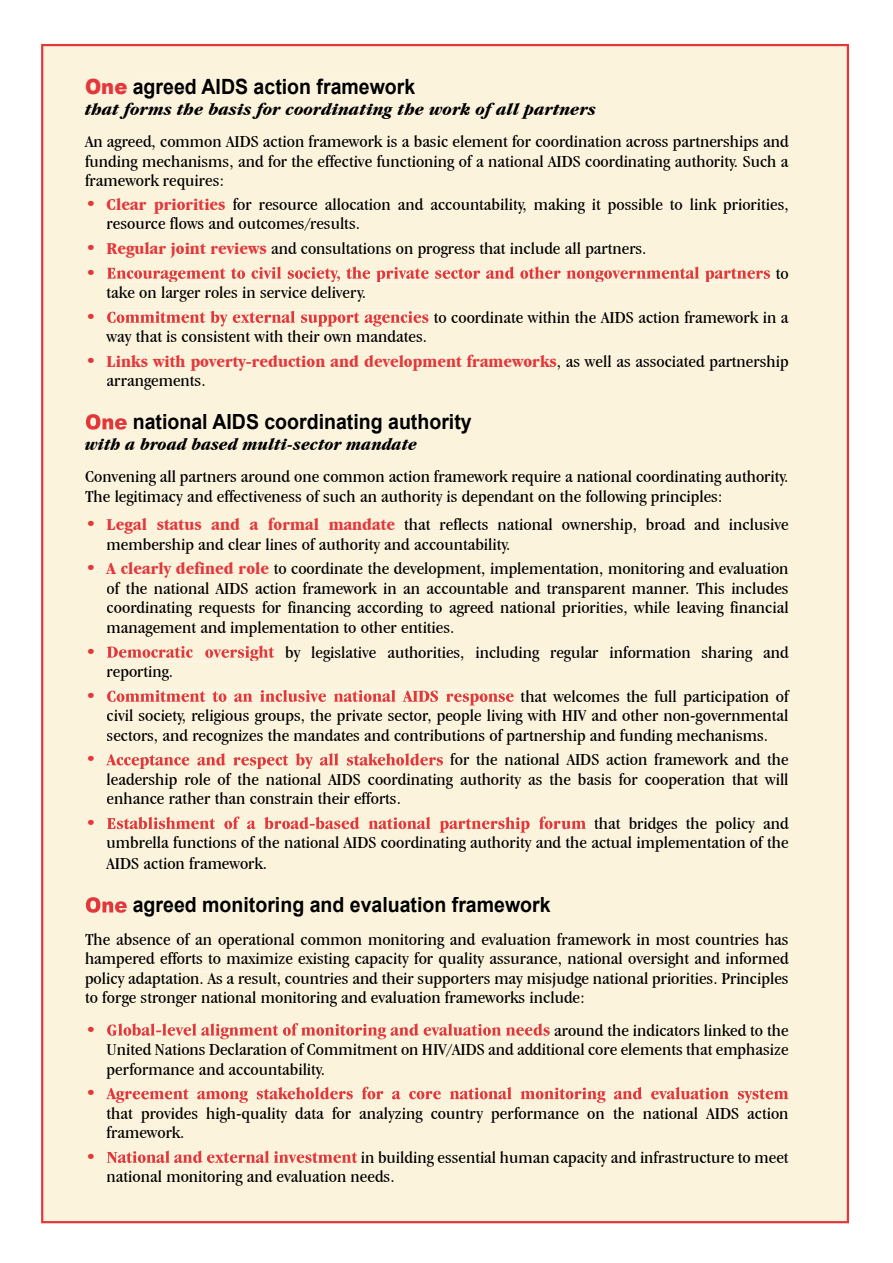
<style>
.page{position:relative;width:893px;height:1263px;background:#fff}
.page>*{position:absolute;margin:0;border:0;box-sizing:border-box;transform-origin:0 0}
.t1{font:700 21px "Arial";color:#000;scale:.93 1}
.t2{font:condensed 17.25px/19.5px "Garamond IT Cby BT";color:#000;text-align:justify;scale:1.15 1}
.t3{font:700 condensed 17.25px/19.5px "Garamond IT Cby BT";color:#e2383c;scale:1.15 1}
.t4{font:italic 700 condensed 17.25px "Garamond IT Cby BT";color:#000;scale:1.2 1}
.t5{font:italic 700 condensed 17.25px "Garamond IT Cby BT";color:#000;scale:1.15 1}
.t6{font:condensed 17.25px "Garamond IT Cby BT";color:#e2383c;scale:1.15 1}
.s1{font-weight:900;color:#e2383c}
.s2{color:#e2383c}
.s3{font-weight:700;color:#e2383c}
.s4{font-weight:400}
.s5{font-weight:400;color:#000}
</style>
<div class="page">
<div style="left:41px;top:44px;width:808px;height:1179px;background:#fbf3dc"></div>
<div style="left:133px;top:79px;width:282px;height:20px;background:#fbf3dc"></div>
<div style="left:85px;top:102px;width:511px;height:17px;background:#fbf3dc"></div>
<div style="left:84px;top:135px;width:705px;height:16px;background:#fbf3dc"></div>
<div style="left:85px;top:154px;width:704px;height:16px;background:#fbf3dc"></div>
<div style="left:85px;top:174px;width:138px;height:16px;background:#fbf3dc"></div>
<div style="left:233px;top:198px;width:556px;height:16px;background:#fbf3dc"></div>
<div style="left:107px;top:217px;width:253px;height:14px;background:#fbf3dc"></div>
<div style="left:272px;top:242px;width:373px;height:16px;background:#fbf3dc"></div>
<svg style="left:107px;top:266px;width:663px;height:16px;background:#f4c1b1"></svg>
<div style="left:771px;top:269px;width:18px;height:10px;background:#fbf3dc"></div>
<div style="left:107px;top:286px;width:258px;height:16px;background:#fbf3dc"></div>
<svg style="left:107px;top:311px;width:321px;height:16px;background:#f3bfaf"></svg>
<div style="left:429px;top:310px;width:360px;height:13px;background:#fbf3dc"></div>
<div style="left:106px;top:330px;width:321px;height:16px;background:#fbf3dc"></div>
<div style="left:558px;top:355px;width:231px;height:16px;background:#fbf3dc"></div>
<div style="left:107px;top:376px;width:97px;height:14px;background:#fbf3dc"></div>
<svg style="left:86px;top:414px;width:41px;height:16px"></svg>
<div style="left:127px;top:414px;width:345px;height:20px;background:#fbf3dc"></div>
<div style="left:85px;top:438px;width:332px;height:12px;background:#fbf3dc"></div>
<div style="left:86px;top:470px;width:703px;height:16px;background:#fbf3dc"></div>
<div style="left:85px;top:490px;width:636px;height:16px;background:#fbf3dc"></div>
<div style="left:395px;top:518px;width:394px;height:16px;background:#fbf3dc"></div>
<div style="left:107px;top:538px;width:402px;height:16px;background:#fbf3dc"></div>
<div style="left:269px;top:562px;width:520px;height:16px;background:#fbf3dc"></div>
<div style="left:107px;top:582px;width:682px;height:16px;background:#fbf3dc"></div>
<div style="left:107px;top:601px;width:682px;height:16px;background:#fbf3dc"></div>
<div style="left:107px;top:621px;width:346px;height:16px;background:#fbf3dc"></div>
<svg style="left:107px;top:645px;width:167px;height:16px;background:#f4c0b0"></svg>
<div style="left:274px;top:645px;width:515px;height:16px;background:#fbf3dc"></div>
<div style="left:107px;top:666px;width:66px;height:15px;background:#fbf3dc"></div>
<svg style="left:107px;top:689px;width:407px;height:16px;background:#f4c2b2"></svg>
<div style="left:514px;top:689px;width:276px;height:16px;background:#fbf3dc"></div>
<div style="left:107px;top:709px;width:682px;height:16px;background:#fbf3dc"></div>
<div style="left:107px;top:728px;width:660px;height:16px;background:#fbf3dc"></div>
<svg style="left:106px;top:753px;width:337px;height:16px;background:#f4c1b1"></svg>
<div style="left:443px;top:753px;width:346px;height:12px;background:#fbf3dc"></div>
<div style="left:107px;top:772px;width:682px;height:17px;background:#fbf3dc"></div>
<div style="left:107px;top:792px;width:293px;height:12px;background:#fbf3dc"></div>
<svg style="left:107px;top:816px;width:479px;height:17px;background:#f4c3b3"></svg>
<div style="left:586px;top:817px;width:203px;height:16px;background:#fbf3dc"></div>
<div style="left:107px;top:836px;width:682px;height:16px;background:#fbf3dc"></div>
<div style="left:106px;top:857px;width:161px;height:13px;background:#fbf3dc"></div>
<svg style="left:86px;top:897px;width:41px;height:16px"></svg>
<div style="left:127px;top:897px;width:423px;height:20px;background:#fbf3dc"></div>
<div style="left:85px;top:932px;width:704px;height:16px;background:#fbf3dc"></div>
<div style="left:85px;top:952px;width:704px;height:16px;background:#fbf3dc"></div>
<div style="left:85px;top:972px;width:704px;height:15px;background:#fbf3dc"></div>
<div style="left:85px;top:991px;width:498px;height:16px;background:#fbf3dc"></div>
<svg style="left:107px;top:1023px;width:443px;height:16px;background:#f3beae"></svg>
<div style="left:550px;top:1023px;width:239px;height:13px;background:#fbf3dc"></div>
<div style="left:107px;top:1043px;width:682px;height:16px;background:#fbf3dc"></div>
<div style="left:107px;top:1062px;width:217px;height:16px;background:#fbf3dc"></div>
<svg style="left:106px;top:1087px;width:682px;height:16px;background:#f4c2b2"></svg>
<div style="left:107px;top:1106px;width:682px;height:16px;background:#fbf3dc"></div>
<div style="left:107px;top:1126px;width:76px;height:12px;background:#fbf3dc"></div>
<svg style="left:107px;top:1150px;width:250px;height:13px;background:#f2b3a5"></svg>
<div style="left:357px;top:1150px;width:432px;height:16px;background:#fbf3dc"></div>
<div style="left:107px;top:1170px;width:286px;height:16px;background:#fbf3dc"></div>
<p class="t1" style="left:85px;top:72px;width:357px"><span class="s1">One</span> agreed AIDS action framework</p>
<p class="t4" style="left:85px;top:99px;width:427px">that forms the basis for coordinating the work of all partners</p>
<p class="t2" style="left:85px;top:132px;width:613px">An agreed, common AIDS action framework is a basic element for coordination across partnerships and funding mechanisms, and for the effective functioning of a national AIDS coordinating authority. Such a framework requires:</p>
<p class="t2" style="left:107px;top:194px;width:595px;text-indent:-22px"><span class="s2">•</span> <span class="s3">Clear priorities</span> for resource allocation and accountability, making it possible to link priorities, resource flows and outcomes/results.</p>
<p class="t2" style="left:85px;top:236px;width:490px;line-height:24.6px"><span class="s2">•</span> <span class="s3">Regular joint reviews</span> and consultations on progress that include all partners. <span class="s2">•</span></p>
<p class="t2" style="left:776px;top:263px;width:13px">to</p>
<p class="t2" style="left:107px;top:283px;width:227px">take on larger roles in service delivery.</p>
<p class="t6" style="left:85px;top:307px;width:12px">•</p>
<p class="t2" style="left:434px;top:307px;width:310px">to coordinate within the AIDS action framework in a</p>
<p class="t2" style="left:107px;top:327px;width:280px">way that is consistent with their own mandates.</p>
<p class="t3" style="left:107px;top:351px;width:594px;text-indent:-22px"><span class="s4">•</span> Links with poverty-reduction and development frameworks<span class="s5">, as well as associated partnership arrangements.</span></p>
<p class="t1" style="left:133px;top:407px;width:366px">national AIDS coordinating authority</p>
<p class="t5" style="left:85px;top:434px;width:290px">with a broad based multi-sector mandate</p>
<p class="t2" style="left:85px;top:467px;width:613px">Convening all partners around one common action framework require a national coordinating authority.<br>The legitimacy and effectiveness of such an authority is dependant on the following principles:</p>
<p class="t2" style="left:107px;top:515px;width:594px;text-indent:-22px"><span class="s2">•</span> <span class="s3">Legal status and a formal mandate</span> that reflects national ownership, broad and inclusive membership and clear lines of authority and accountability.</p>
<p class="t2" style="left:107px;top:559px;width:594px;text-indent:-22px"><span class="s2">•</span> <span class="s3">A clearly defined role</span> to coordinate the development, implementation, monitoring and evaluation of the national AIDS action framework in an accountable and transparent manner. This includes coordinating requests for financing according to agreed national priorities, while leaving financial management and implementation to other entities.</p>
<p class="t6" style="left:85px;top:642px;width:12px">•</p>
<p class="t2" style="left:285px;top:642px;width:439px">by legislative authorities, including regular information sharing and</p>
<p class="t2" style="left:107px;top:662px;width:59px">reporting.</p>
<p class="t6" style="left:85px;top:686px;width:12px">•</p>
<p class="t2" style="left:107px;top:686px;width:594px;text-indent:414px">that welcomes the full participation of civil society, religious groups, the private sector, people living with HIV and other non-governmental sectors, and recognizes the mandates and contributions of partnership and funding mechanisms.</p>
<p class="t6" style="left:85px;top:750px;width:12px">•</p>
<p class="t2" style="left:107px;top:750px;width:594px;text-indent:344px">for the national AIDS action framework and the leadership role of the national AIDS coordinating authority as the basis for cooperation that will enhance rather than constrain their efforts.</p>
<p class="t6" style="left:85px;top:813px;width:12px">•</p>
<p class="t2" style="left:107px;top:813px;width:594px;line-height:20.2px;text-indent:488px">that bridges the policy and umbrella functions of the national AIDS coordinating authority and the actual implementation of the AIDS action framework.</p>
<p class="t1" style="left:133px;top:890px;width:451px">agreed monitoring and evaluation framework</p>
<p class="t2" style="left:85px;top:929px;width:613px">The absence of an operational common monitoring and evaluation framework in most countries has hampered efforts to maximize existing capacity for quality assurance, national oversight and informed policy adaptation. As a result, countries and their supporters may misjudge national priorities. Principles to forge stronger national monitoring and evaluation frameworks include:</p>
<p class="t6" style="left:85px;top:1020px;width:12px">•</p>
<p class="t2" style="left:107px;top:1020px;width:594px;text-indent:447px">around the indicators linked to the United Nations Declaration of Commitment on HIV/AIDS and additional core elements that emphasize performance and accountability.</p>
<p class="t6" style="left:85px;top:1084px;width:12px">•</p>
<p class="t2" style="left:107px;top:1103px;width:594px">that provides high-quality data for analyzing country performance on the national AIDS action framework.</p>
<p class="t6" style="left:85px;top:1147px;width:12px">•</p>
<p class="t2" style="left:107px;top:1147px;width:594px;text-indent:254px">in building essential human capacity and infrastructure to meet national monitoring and evaluation needs.</p>
</div>
